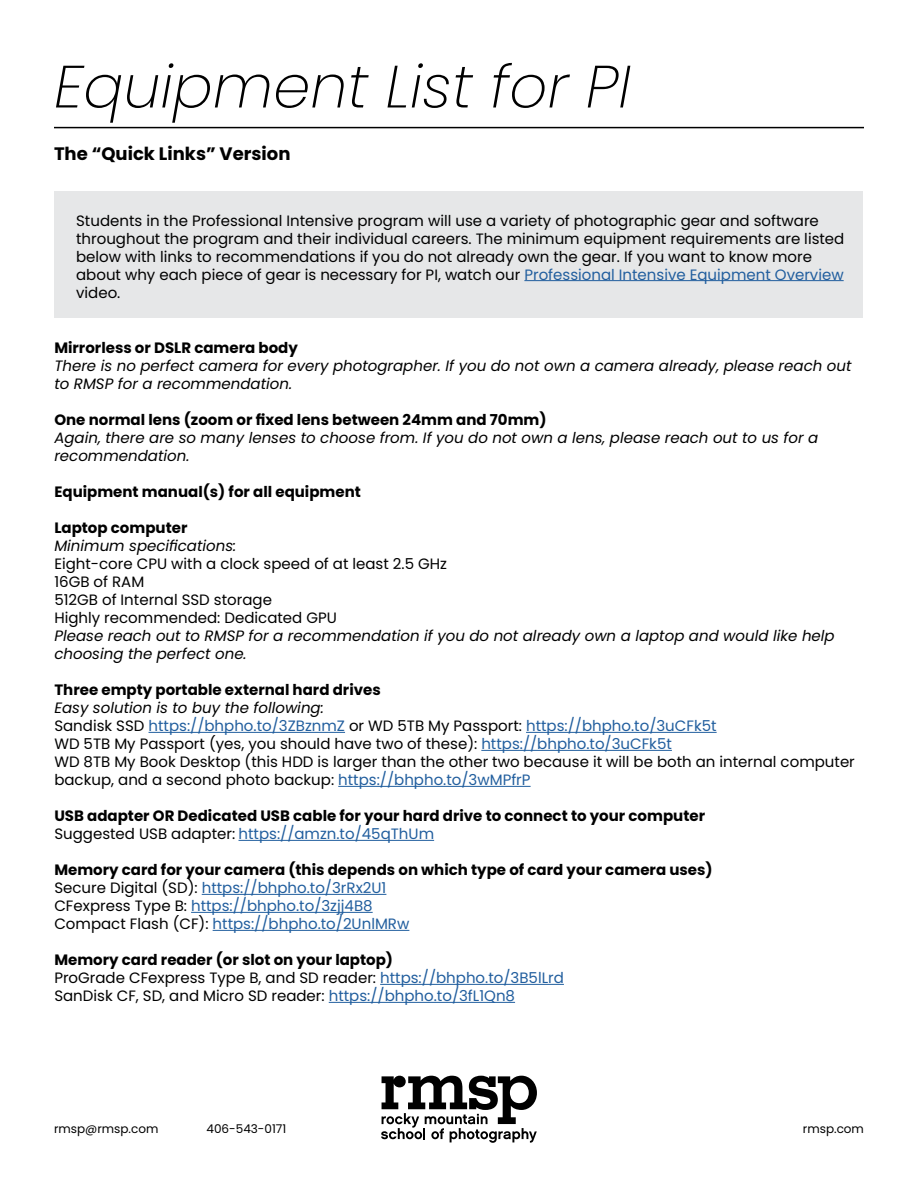
<style>
.page{position:relative;width:918px;height:1188px;background:#fff}
.page>*{position:absolute;margin:0;border:0;box-sizing:border-box;transform-origin:0 0}
.t1{font:italic 200 59.55px "Poppins";color:#000}
.t2{font:700 18px "Poppins";color:#000}
.t3{font:15px/18px "Poppins";color:#000}
.t4{font:italic 15px/18px "Poppins";color:#000}
.t5{font:700 15px/18px "Poppins";color:#000}
.t6{font:15px/18px "Poppins";color:#215e9e}
.t7{font:12px "Poppins";color:#000}
.s1{color:#215e9e}
.s2{font-style:italic}
.s3{font-weight:400}
.s4{font-weight:400;color:#215e9e}
.s5{font-weight:700;color:#000}
.s6{color:#000}
.s7{font-weight:700}
</style>
<div class="page">
<svg style="left:381px;top:1076px;width:156px;height:67px"></svg>
<hr style="left:149px;top:732px;width:196px;height:1px;background:#215e9e">
<hr style="left:526px;top:732px;width:191px;height:1px;background:#215e9e">
<hr style="left:481px;top:750px;width:191px;height:1px;background:#215e9e">
<hr style="left:338px;top:786px;width:193px;height:1px;background:#215e9e">
<hr style="left:239px;top:840px;width:195px;height:1px;background:#215e9e">
<hr style="left:202px;top:894px;width:184px;height:1px;background:#215e9e">
<hr style="left:191px;top:912px;width:182px;height:1px;background:#215e9e">
<hr style="left:213px;top:930px;width:196px;height:1px;background:#215e9e">
<hr style="left:380px;top:984px;width:184px;height:1px;background:#215e9e">
<hr style="left:329px;top:1002px;width:186px;height:1px;background:#215e9e">
<div style="left:55px;top:191px;width:808px;height:127px;background:#e6e7e8"></div>
<hr style="left:524px;top:280px;width:320px;height:1px;background:#215e9e">
<hr style="left:54px;top:127px;width:810px;height:1px;background:#000">
<h1 class="t1" style="left:54px;top:52px;width:578px">Equipment List for PI</h1>
<p class="t2" style="left:54px;top:143px;width:238px">The “Quick Links” Version</p>
<p class="t3" style="left:76px;top:211px;width:770px">Students in the Professional Intensive program will use a variety of photographic gear and software throughout the program and their individual careers. The minimum equipment requirements are listed below with links to recommendations if you do not already own the gear. If you want to know more about why each piece of gear is necessary for PI, watch our <span class="s1">Professional Intensive Equipment Overview </span>video.</p>
<p class="t5" style="left:54px;top:339px;width:245px">Mirrorless or DSLR camera body</p>
<p class="t4" style="left:54px;top:357px;width:799px">There is no perfect camera for every photographer. If you do not own a camera already, please reach out to RMSP for a recommendation.</p>
<p class="t5" style="left:54px;top:411px;width:494px">One normal lens (zoom or fixed lens between 24mm and 70mm)</p>
<p class="t4" style="left:54px;top:429px;width:765px">Again, there are so many lenses to choose from. If you do not own a lens, please reach out to us for a recommendation.</p>
<p class="t5" style="left:54px;top:483px;width:308px">Equipment manual(s) for all equipment</p>
<p class="t5" style="left:54px;top:519px;width:135px">Laptop computer</p>
<p class="t4" style="left:54px;top:537px;width:184px">Minimum specifications:</p>
<p class="t3" style="left:54px;top:555px;width:394px">Eight-core CPU with a clock speed of at least 2.5 GHz<br>16GB of RAM<br>512GB of Internal SSD storage<br>Highly recommended: Dedicated GPU</p>
<p class="t4" style="left:54px;top:627px;width:782px">Please reach out to RMSP for a recommendation if you do not already own a laptop and would like help choosing the perfect one.</p>
<p class="t5" style="left:54px;top:681px;width:328px">Three empty portable external hard drives</p>
<p class="t3" style="left:54px;top:699px;width:802px"><span class="s2">Easy solution is to buy the following:<br></span>Sandisk SSD <span class="s1">https://bhpho.to/3ZBznmZ</span> or WD 5TB My Passport: <span class="s1">https://bhpho.to/3uCFk5t<br></span>WD 5TB My Passport (yes, you should have two of these): <span class="s1">https://bhpho.to/3uCFk5t<br></span>WD 8TB My Book Desktop (this HDD is larger than the other two because it will be both an internal computer backup, and a second photo backup: <span class="s1">https://bhpho.to/3wMPfrP</span></p>
<p class="t5" style="left:54px;top:807px;width:652px">USB adapter OR Dedicated USB cable for your hard drive to connect to your computer<br><span class="s3">Suggested USB adapter:</span> <span class="s4">https://amzn.to/45qThUm</span></p>
<p class="t6" style="left:54px;top:861px;width:660px"><span class="s5">Memory card for your camera (this depends on which type of card your camera uses)<br></span><span class="s6">Secure Digital (SD):</span> https://bhpho.to/3rRx2U1<br><span class="s6">CFexpress Type B:</span> https://bhpho.to/3zjj4B8<br><span class="s6">Compact Flash (CF):</span> https://bhpho.to/2UnlMRw</p>
<p class="t3" style="left:54px;top:951px;width:511px"><span class="s7">Memory card reader (or slot on your laptop)<br></span>ProGrade CFexpress Type B, and SD reader: <span class="s1">https://bhpho.to/3B5lLrd<br></span>SanDisk CF, SD, and Micro SD reader: <span class="s1">https://bhpho.to/3fL1Qn8</span></p>
<p class="t7" style="left:54px;top:1122px;width:106px">rmsp@rmsp.com</p>
<p class="t7" style="left:206px;top:1122px;width:81px">406-543-0171</p>
<p class="t7" style="left:803px;top:1122px;width:63px">rmsp.com</p>
</div>
